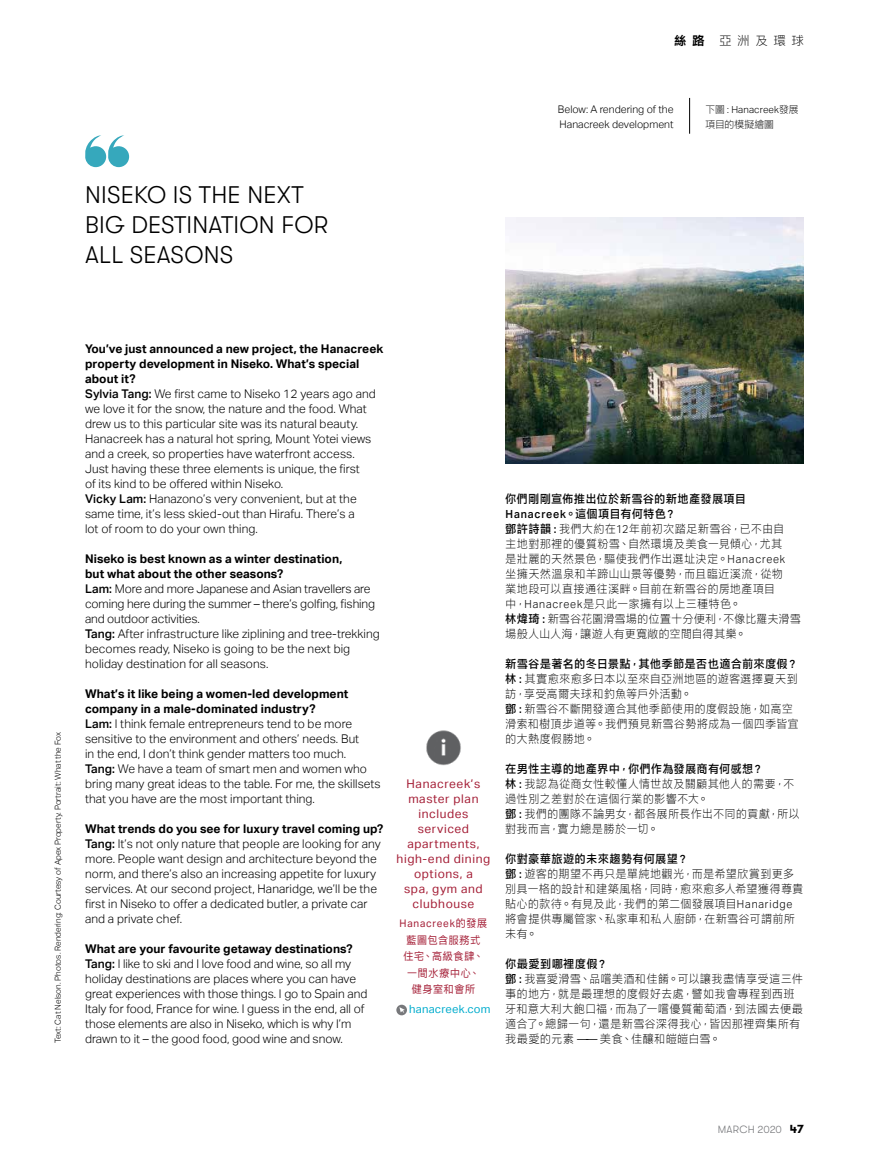
<style>
.page{position:relative;width:872px;height:1161px;background:#fff}
.page>*{position:absolute;margin:0;border:0;box-sizing:border-box;transform-origin:0 0}
.t1{font:300 24px/30px "GT Walsheim";letter-spacing:.01em;color:#000}
.t2{font:300 12px/15px "Cathay Sans";letter-spacing:.005em;color:#000}
.t3{font:12px/15px "Cathay Sans";letter-spacing:.05em;color:#a41e36;text-align:center}
.t4{font:300 12px "Cathay Sans TC";letter-spacing:.51em;color:#000}
.t5{font:700 12px "GT Walsheim";color:#000}
.t6{font:300 11.25px/15px "Cathay Sans TC";letter-spacing:.065em;color:#000;scale:.95 1}
.t7{font:11.25px "Cathay Sans";letter-spacing:.02em;color:#00accd}
.t8{font:300 10.5px/15px "Cathay Sans";color:#000}
.t9{font:10.5px/16.5px "Cathay Sans TC";letter-spacing:.075em;color:#a41e36;text-align:center;scale:.95 1}
.t10{font:300 10.5px "GT Walsheim";letter-spacing:.015em;color:#77787b}
.t11{font:300 9.75px/15px "Cathay Sans TC";letter-spacing:.01em;color:#000}
.t12{font:300 8.25px "Cathay Sans";color:#000}
.s1{font-weight:700}
.s2{font-weight:500}
.s3{font-size:12px}
</style>
<div class="page">
<img style="left:505px;top:218px;width:299px;height:245px">
<svg style="left:85px;top:135px;width:44px;height:32px"></svg>
<hr style="left:689px;top:98px;width:1px;height:36px;background:#000">
<div style="left:396px;top:1005px;width:11px;height:10px;background:#77787b;border-radius:50%"></div>
<svg style="left:399px;top:1007px;width:6px;height:5px"></svg>
<img style="left:426px;top:730px;width:35px;height:36px">
<h1 class="t1" style="left:85px;top:180px;width:245px">NISEKO IS THE NEXT<br>BIG DESTINATION FOR<br>ALL SEASONS</h1>
<p class="t4" style="left:674px;top:33px;width:131px"><span class="s1">絲路</span> 亞洲及環球</p>
<p class="t8" style="left:558px;top:102px;width:117px">Below: A rendering of the<br>Hanacreek development</p>
<p class="t11" style="left:705px;top:101px;width:95px">下圖：Hanacreek發展項目的模擬繪圖</p>
<p class="t12" style="left:53px;top:1043px;width:312px;rotate:-90deg">Text: Cat Nelson. Photos. Rendering: Courtesy of Apex Property. Portrait: What the Fox</p>
<p class="t2" style="left:85px;top:341px;width:300px"><span class="s1">You’ve just announced a new project, the Hanacreek property development in Niseko. What’s special about it?<br></span><span class="s2">Sylvia Tang:</span> We first came to Niseko 12 years ago and we love it for the snow, the nature and the food. What drew us to this particular site was its natural beauty.<br>Hanacreek has a natural hot spring, Mount Yotei views and a creek, so properties have waterfront access.<br>Just having these three elements is unique, the first<br>of its kind to be offered within Niseko.<br><span class="s2">Vicky Lam:</span> Hanazono’s very convenient, but at the same time, it’s less skied-out than Hirafu. There’s a<br>lot of room to do your own thing.</p>
<p class="t2" style="left:85px;top:551px;width:296px"><span class="s1">Niseko is best known as a winter destination,<br>but what about the other seasons?<br></span><span class="s2">Lam:</span> More and more Japanese and Asian travellers are coming here during the summer – there’s golfing, fishing and outdoor activities.<br><span class="s2">Tang:</span> After infrastructure like ziplining and tree-trekking becomes ready, Niseko is going to be the next big holiday destination for all seasons.</p>
<p class="t2" style="left:85px;top:686px;width:297px"><span class="s1">What’s it like being a women-led development company in a male-dominated industry?<br></span><span class="s2">Lam:</span> I think female entrepreneurs tend to be more sensitive to the environment and others’ needs. But<br>in the end, I don’t think gender matters too much.<br><span class="s2">Tang:</span> We have a team of smart men and women who bring many great ideas to the table. For me, the skillsets that you have are the most important thing.</p>
<p class="t2" style="left:85px;top:821px;width:300px"><span class="s1">What trends do you see for luxury travel coming up?<br></span><span class="s2">Tang:</span> It’s not only nature that people are looking for any more. People want design and architecture beyond the norm, and there’s also an increasing appetite for luxury services. At our second project, Hanaridge, we’ll be the first in Niseko to offer a dedicated butler, a private car and a private chef.</p>
<p class="t2" style="left:85px;top:941px;width:284px"><span class="s1">What are your favourite getaway destinations?<br></span><span class="s2">Tang:</span> I like to ski and I love food and wine, so all my holiday destinations are places where you can have great experiences with those things. I go to Spain and Italy for food, France for wine. I guess in the end, all of those elements are also in Niseko, which is why I’m drawn to it – the good food, good wine and snow.</p>
<p class="t3" style="left:396px;top:776px;width:95px">Hanacreek’s master plan includes serviced apartments, high-end dining options, a<br>spa, gym and clubhouse</p>
<p class="t9" style="left:399px;top:914px;width:94px">Hanacreek的發展藍圖包含服務式<br>住宅、高級食肆、一間水療中心、<br>健身室和會所</p>
<p class="t7" style="left:409px;top:1002px;width:83px">hanacreek.com</p>
<p class="t6" style="left:505px;top:491px;width:312px"><span class="s2">你們剛剛宣佈推出位於新雪谷的新地產發展項目<br>Hanacreek。這個項目有何特色？<br>鄧許詩韻：</span>我們大約在12年前初次踏足新雪谷，已不由自<br>主地對那裡的優質粉雪、自然環境及美食一見傾心，尤其<br>是壯麗的天然景色，驅使我們作出選址決定。Hanacreek<br>坐擁天然溫泉和羊蹄山山景等優勢，而且臨近溪流，從物<br>業地段可以直接通往溪畔。目前在新雪谷的房地產項目<br>中，Hanacreek是只此一家擁有以上三種特色。<br><span class="s2">林煒琦：</span>新雪谷花園滑雪場的位置十分便利，不像比羅夫滑雪場般人山人海，讓遊人有更寬敞的空間自得其樂。</p>
<p class="t6" style="left:505px;top:656px;width:310px"><span class="s2">新雪谷是著名的冬日景點，其他季節是否也適合前來度假？林：</span>其實愈來愈多日本以至來自亞洲地區的遊客選擇夏天到訪，享受高爾夫球和釣魚等戶外活動。<br><span class="s2">鄧：</span>新雪谷不斷開發適合其他季節使用的度假設施，如高空滑索和樹頂步道等。我們預見新雪谷勢將成為一個四季皆宜的大熱度假勝地。</p>
<p class="t6" style="left:505px;top:761px;width:311px"><span class="s2">在男性主導的地產界中，你們作為發展商有何感想？<br>林：</span>我認為從商女性較懂人情世故及關顧其他人的需要，不過性別之差對於在這個行業的影響不大。<br><span class="s2">鄧：</span>我們的團隊不論男女，都各展所長作出不同的貢獻，所以對我而言，實力總是勝於一切。</p>
<p class="t6" style="left:505px;top:851px;width:315px"><span class="s2">你對豪華旅遊的未來趨勢有何展望？<br>鄧：</span>遊客的期望不再只是單純地觀光，而是希望欣賞到更多別具一格的設計和建築風格，同時，愈來愈多人希望獲得尊貴貼心的款待。有見及此，我們的第二個發展項目Hanaridge將會提供專屬管家、私家車和私人廚師，在新雪谷可謂前所未有。</p>
<p class="t6" style="left:505px;top:956px;width:314px"><span class="s2">你最愛到哪裡度假？<br>鄧：</span>我喜愛滑雪、品嚐美酒和佳餚。可以讓我盡情享受這三件事的地方，就是最理想的度假好去處，譬如我會專程到西班牙和意大利大飽口福，而為了一嚐優質葡萄酒，到法國去便最適合了。總歸一句，還是新雪谷深得我心，皆因那裡齊集所有我最愛的元素 <span class="s3">——</span> 美食、佳釀和皚皚白雪。</p>
<p class="t10" style="left:718px;top:1123px;width:66px">MARCH 2020</p>
<p class="t5" style="left:790px;top:1122px;width:15px">47</p>
</div>
